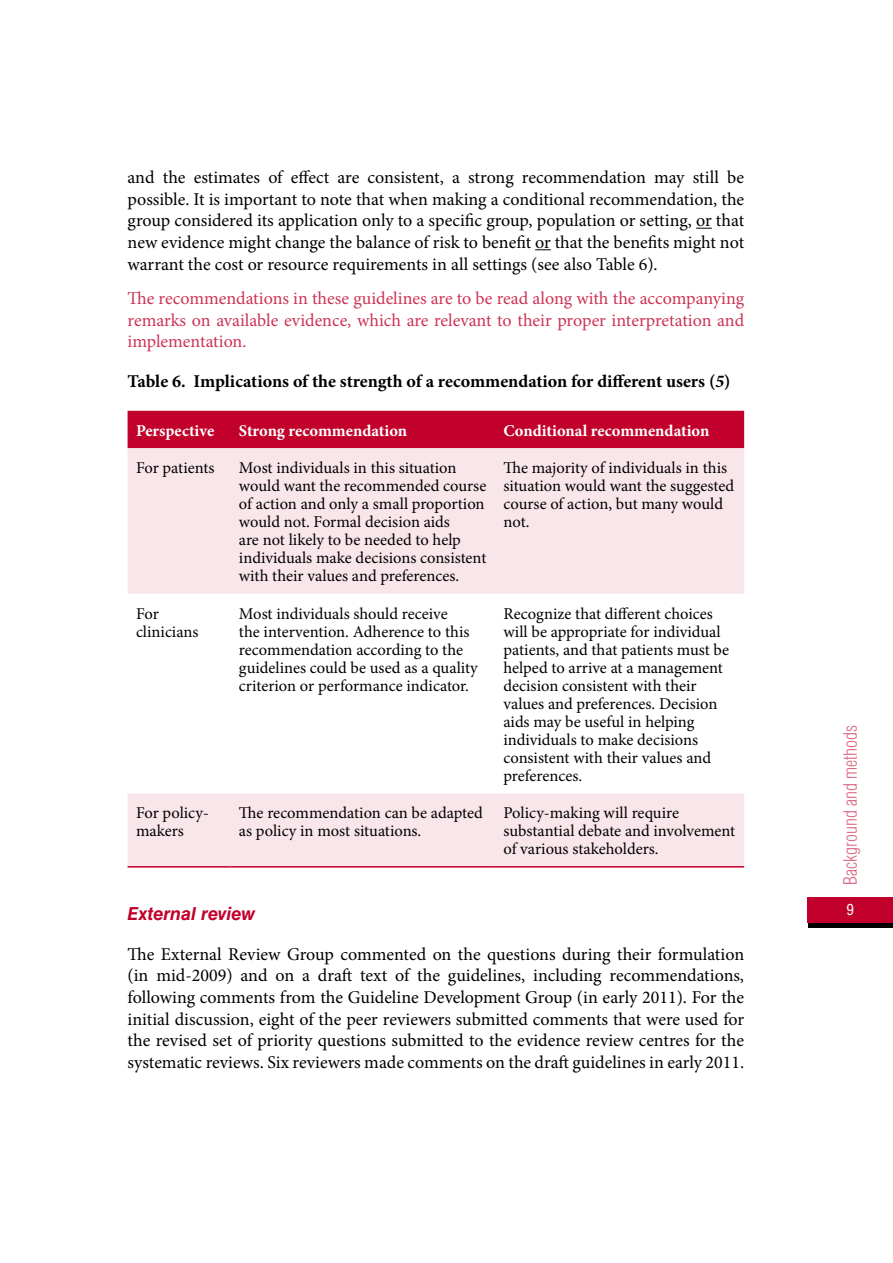
<style>
.page{position:relative;width:893px;height:1263px;background:#fff}
.page>*{position:absolute;margin:0;border:0;box-sizing:border-box;transform-origin:0 0}
.t1{font:18px/21.6px "Minion Pro";color:#000;text-align:justify}
.t2{font:18px/21.6px "Minion Pro";letter-spacing:-.005em;color:#cd3356;text-align:justify}
.t3{font:700 18px "Minion Pro";letter-spacing:-.005em;color:#000}
.t4{font:300 condensed 18px "Helvetica LT Std";color:#da6680}
.t5{font:italic 700 18px "Helvetica LT Std";letter-spacing:-.005em;color:#c1002b}
.t6{font:16.5px/18px "Minion Pro";color:#000}
.t7{font:700 16.5px "Minion Pro";letter-spacing:-.005em;color:#fff}
.t8{font:condensed 15px "Helvetica LT Std";color:#fff}
.s1{font-style:italic}
</style>
<div class="page">
<div style="left:808px;top:902px;width:85px;height:25px;background:#000"></div>
<div style="left:808px;top:897px;width:85px;height:26px;background:#c1002b"></div>
<svg style="left:696px;top:228px;width:16px;height:1px"></svg>
<svg style="left:535px;top:249px;width:16px;height:1px"></svg>
<div style="left:128px;top:411px;width:616px;height:37px;background:#c1002b"></div>
<div style="left:128px;top:448px;width:616px;height:418px;background:#f9e6ea"></div>
<svg style="left:128px;top:594px;width:616px;height:199px"></svg>
<hr style="left:128px;top:866px;width:102px;height:1px;background:#c1002b">
<hr style="left:230px;top:866px;width:265px;height:1px;background:#c1002b">
<hr style="left:495px;top:866px;width:249px;height:1px;background:#c1002b">
<p class="t1" style="left:128px;top:167px;width:618px">and the estimates of effect are consistent, a strong recommendation may still be possible. It is important to note that when making a conditional recommendation, the group considered its application only to a specific group, population or setting, or that new evidence might change the balance of risk to benefit or that the benefits might not warrant the cost or resource requirements in all settings (see also Table 6).</p>
<p class="t2" style="left:128px;top:287px;width:618px">The recommendations in these guidelines are to be read along with the accompanying remarks on available evidence, which are relevant to their proper interpretation and implementation.</p>
<p class="t3" style="left:128px;top:368px;width:605px">Table 6. Implications of the strength of a recommendation for different users (<span class="s1">5</span>)</p>
<p class="t7" style="left:136px;top:419px;width:80px">Perspective</p>
<p class="t7" style="left:239px;top:419px;width:170px">Strong recommendation</p>
<p class="t7" style="left:503px;top:419px;width:207px">Conditional recommendation</p>
<p class="t6" style="left:136px;top:459px;width:80px">For patients</p>
<p class="t6" style="left:239px;top:459px;width:249px">Most individuals in this situation would want the recommended course of action and only a small proportion would not. Formal decision aids<br>are not likely to be needed to help individuals make decisions consistent with their values and preferences.</p>
<p class="t6" style="left:503px;top:459px;width:232px">The majority of individuals in this situation would want the suggested course of action, but many would not.</p>
<p class="t6" style="left:136px;top:604px;width:64px">For clinicians</p>
<p class="t6" style="left:239px;top:604px;width:240px">Most individuals should receive<br>the intervention. Adherence to this recommendation according to the guidelines could be used as a quality criterion or performance indicator.</p>
<p class="t6" style="left:503px;top:604px;width:227px">Recognize that different choices will be appropriate for individual patients, and that patients must be helped to arrive at a management decision consistent with their values and preferences. Decision aids may be useful in helping individuals to make decisions consistent with their values and preferences.</p>
<p class="t6" style="left:136px;top:804px;width:74px">For policy&shy;makers</p>
<p class="t6" style="left:239px;top:804px;width:246px">The recommendation can be adapted as policy in most situations.</p>
<p class="t6" style="left:503px;top:804px;width:233px">Policy-making will require substantial debate and involvement of various stakeholders.</p>
<p class="t5" style="left:128px;top:903px;width:129px">External review</p>
<p class="t1" style="left:128px;top:943px;width:618px">The External Review Group commented on the questions during their formulation (in mid-2009) and on a draft text of the guidelines, including recommendations, following comments from the Guideline Development Group (in early 2011). For the initial discussion, eight of the peer reviewers submitted comments that were used for the revised set of priority questions submitted to the evidence review centres for the systematic reviews. Six reviewers made comments on the draft guidelines in early 2011.</p>
<p class="t4" style="left:839px;top:884px;width:161px;rotate:-90deg">Background and methods</p>
<p class="t8" style="left:847px;top:900px;width:9px">9</p>
</div>
